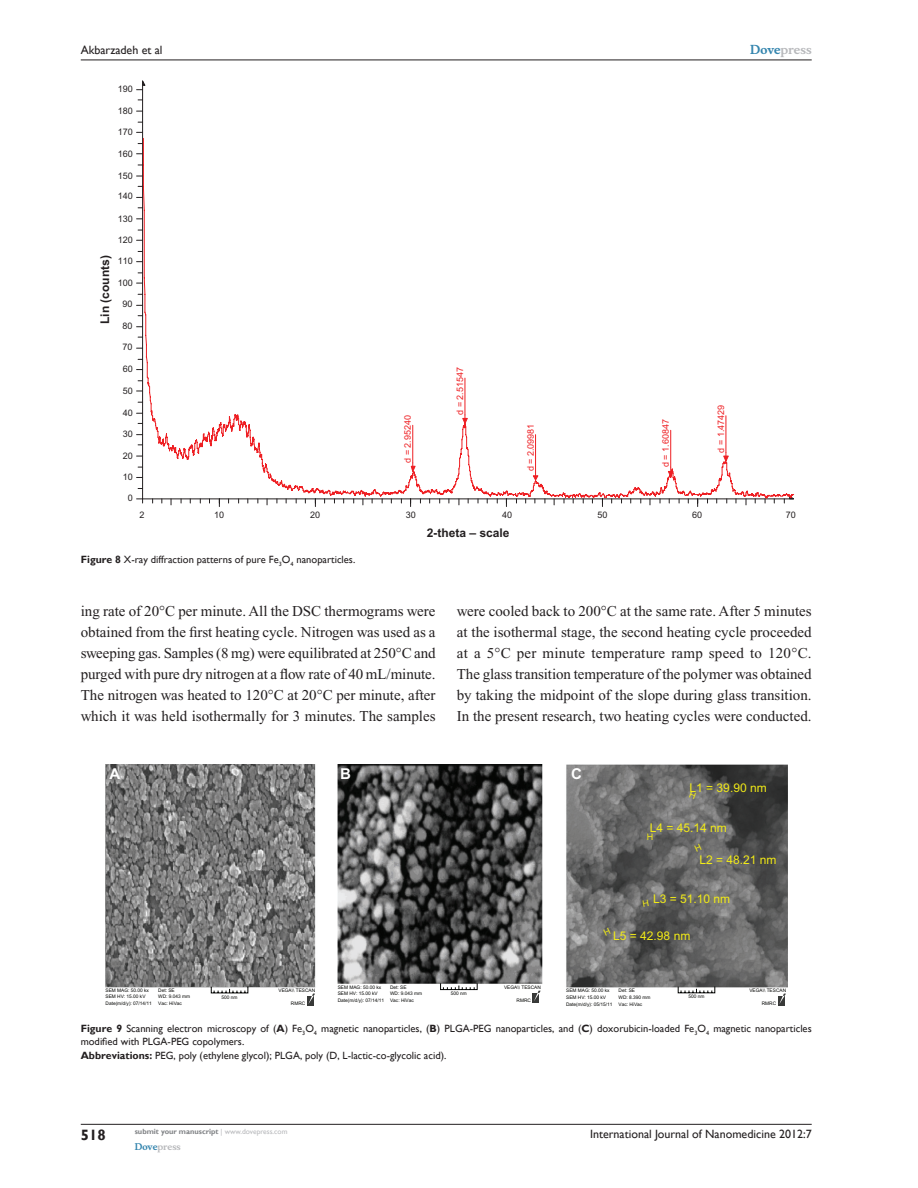
<style>
.page{position:relative;width:918px;height:1188px;background:#fff}
.page>*{position:absolute;margin:0;border:0;box-sizing:border-box;transform-origin:0 0}
.t1{font:15px/21px "Times New Roman";color:#231f20;text-align:justify}
.t2{font:700 15px "Arial";color:#fff}
.t3{font:700 15px "Gill Sans";color:#231f20}
.t4{font:12px "Gill Sans";color:#231f20}
.t5{font:12px "Arial";color:#f2eb17}
.t6{font:700 12px "Arial";color:#231f20}
.t7{font:700 12px "Musee";color:#b8b9bc}
.t8{font:10.5px/13.5px "Gill Sans";color:#231f20}
.t9{font:9px "Arial";color:#231f20}
.t10{font:9px "Arial";color:#ee1f23}
.t11{font:700 9px "Musee";color:#b8b9bc}
.t12{font:9px "Arial";color:#f2eb17}
.t13{font:700 7.5px "Gill Sans";color:#808285}
.t14{font:4.8px/6.8px "Arial";color:#040503}
.s1{color:#3485ae}
.s2{font-weight:700}
.s3{font-weight:400;color:#b8b9bc}
</style>
<div class="page">
<hr style="left:142px;top:81px;width:1px;height:418px;background:#231f20">
<svg style="left:137px;top:80px;width:9px;height:10px"></svg>
<hr style="left:143px;top:499px;width:651px;height:1px;background:#231f20">
<svg style="left:784px;top:498px;width:10px;height:5px"></svg>
<svg style="left:143px;top:138px;width:650px;height:361px"></svg>
<img style="left:105px;top:764px;width:682px;height:223px">
<div style="left:307px;top:996px;width:6px;height:10px;background:#383938"></div>
<div style="left:778px;top:996px;width:6px;height:10px;background:#383938"></div>
<svg style="left:779px;top:994px;width:7px;height:10px"></svg>
<svg style="left:211px;top:982px;width:505px;height:22px"></svg>
<hr style="left:81px;top:1124px;width:731px;height:1px;background:#231f20">
<hr style="left:81px;top:60px;width:731px;height:1px;background:#231f20">
<svg style="left:695px;top:844px;width:7px;height:8px"></svg>
<svg style="left:603px;top:928px;width:8px;height:8px"></svg>
<svg style="left:643px;top:900px;width:6px;height:7px"></svg>
<svg style="left:689px;top:792px;width:7px;height:7px"></svg>
<p class="t4" style="left:81px;top:43px;width:83px">Akbarzadeh et al</p>
<p class="t9" style="left:118px;top:84px;width:17px">190</p>
<p class="t9" style="left:118px;top:105px;width:17px">180</p>
<p class="t9" style="left:118px;top:127px;width:17px">170</p>
<p class="t9" style="left:118px;top:148px;width:17px">160</p>
<p class="t9" style="left:118px;top:170px;width:17px">150</p>
<p class="t9" style="left:118px;top:191px;width:17px">140</p>
<p class="t9" style="left:118px;top:213px;width:17px">130</p>
<p class="t9" style="left:118px;top:235px;width:17px">120</p>
<p class="t6" style="left:98px;top:324px;width:70px;rotate:-90deg">Lin (counts)</p>
<p class="t9" style="left:118px;top:256px;width:17px">110</p>
<p class="t9" style="left:118px;top:278px;width:17px">100</p>
<p class="t9" style="left:123px;top:299px;width:12px">90</p>
<p class="t9" style="left:123px;top:321px;width:12px">80</p>
<p class="t9" style="left:123px;top:342px;width:12px">70</p>
<p class="t9" style="left:123px;top:364px;width:12px">60</p>
<p class="t9" style="left:123px;top:385px;width:12px">50</p>
<p class="t9" style="left:123px;top:408px;width:12px">40</p>
<p class="t9" style="left:123px;top:429px;width:12px">30</p>
<p class="t9" style="left:123px;top:450px;width:12px">20</p>
<p class="t9" style="left:123px;top:472px;width:12px">10</p>
<p class="t9" style="left:128px;top:493px;width:7px">0</p>
<p class="t10" style="left:403px;top:463px;width:49px;rotate:-90deg">d = 2.95240</p>
<p class="t10" style="left:455px;top:415px;width:49px;rotate:-90deg">d = 2.51547</p>
<p class="t10" style="left:525px;top:471px;width:49px;rotate:-90deg">d = 2.09981</p>
<p class="t7" style="left:750px;top:43px;width:63px"><span class="s1">Dove</span>press</p>
<p class="t10" style="left:661px;top:467px;width:49px;rotate:-90deg">d = 1.60847</p>
<p class="t10" style="left:716px;top:453px;width:49px;rotate:-90deg">d = 1.47429</p>
<p class="t9" style="left:140px;top:510px;width:7px">2</p>
<p class="t9" style="left:214px;top:510px;width:12px">10</p>
<p class="t9" style="left:310px;top:510px;width:12px">20</p>
<p class="t9" style="left:406px;top:510px;width:12px">30</p>
<p class="t9" style="left:502px;top:510px;width:12px">40</p>
<p class="t9" style="left:597px;top:510px;width:12px">50</p>
<p class="t9" style="left:692px;top:510px;width:12px">60</p>
<p class="t9" style="left:786px;top:510px;width:12px">70</p>
<p class="t8" style="left:81px;top:553px;width:276px"><span class="s2">Figure 8</span> X-ray diffraction patterns of pure Fe<sub>3</sub>O<sub>4</sub> nanoparticles.</p>
<p class="t6" style="left:427px;top:526px;width:84px">2-theta – scale</p>
<p class="t1" style="left:81px;top:601px;width:356px">ing rate of 20 C per minute. All the DSC thermograms were obtained from the first heating cycle. Nitrogen was used as a sweeping gas. Samples (8 mg) were equilibrated at 250 C and purged with pure dry nitrogen at a flow rate of 40 mL/minute.<br>The nitrogen was heated to 120 C at 20 C per minute, after which it was held isothermally for 3 minutes. The samples</p>
<p class="t1" style="left:457px;top:600px;width:356px">were cooled back to 200 C at the same rate. After 5 minutes at the isothermal stage, the second heating cycle proceeded at a 5 C per minute temperature ramp speed to 120 C.<br>The glass transition temperature of the polymer was obtained by taking the midpoint of the slope during glass transition.<br>In the present research, two heating cycles were conducted.</p>
<p class="t2" style="left:109px;top:765px;width:12px">A</p>
<p class="t2" style="left:340px;top:765px;width:12px">B</p>
<p class="t2" style="left:571px;top:765px;width:12px">C</p>
<p class="t5" style="left:690px;top:780px;width:79px">L1 = 39.90 nm</p>
<p class="t5" style="left:650px;top:821px;width:79px">L4 = 45.14 nm</p>
<p class="t12" style="left:647px;top:832px;width:8px">H</p>
<p class="t5" style="left:700px;top:853px;width:79px">L2 = 48.21 nm</p>
<p class="t5" style="left:653px;top:892px;width:79px">L3 = 51.10 nm</p>
<p class="t5" style="left:613px;top:929px;width:79px">L5 = 42.98 nm</p>
<p class="t14" style="left:338px;top:984px;width:48px">SEM MAG: 50.00 kx<br>SEM HV: 15.00 kV<br>Date(m/d/y): 07/14/11</p>
<p class="t14" style="left:390px;top:984px;width:34px">Det: SE<br>WD: 9.043 mm</p>
<p class="t14" style="left:504px;top:984px;width:38px">VEGA\\ TESCAN</p>
<p class="t14" style="left:106px;top:987px;width:48px">SEM MAG: 50.00 kx<br>SEM HV: 15.00 kV<br>Date(m/d/y): 07/14/11</p>
<p class="t14" style="left:158px;top:987px;width:34px">Det: SE<br>WD: 9.043 mm</p>
<p class="t14" style="left:222px;top:994px;width:18px">500 nm</p>
<p class="t14" style="left:279px;top:987px;width:38px">VEGA\\ TESCAN</p>
<p class="t14" style="left:390px;top:997px;width:25px">Vac: HiVac</p>
<p class="t14" style="left:517px;top:997px;width:16px">RMRC</p>
<p class="t14" style="left:566px;top:987px;width:48px">SEM MAG: 50.00 kx<br>SEM HV: 15.00 kV<br>Date(m/d/y): 05/15/11</p>
<p class="t14" style="left:619px;top:987px;width:34px">Det: SE<br>WD: 8.390 mm</p>
<p class="t14" style="left:749px;top:987px;width:38px">VEGA\\ TESCAN</p>
<p class="t14" style="left:451px;top:990px;width:18px">500 nm</p>
<p class="t14" style="left:688px;top:993px;width:18px">500 nm</p>
<p class="t8" style="left:81px;top:1021px;width:732px"><span class="s2">Figure 9</span> Scanning electron microscopy of (<span class="s2">A</span>) Fe<sub>3</sub>O<sub>4</sub> magnetic nanoparticles, (<span class="s2">B</span>) PLGA-PEG nanoparticles, and (<span class="s2">C</span>) doxorubicin-loaded Fe<sub>3</sub>O<sub>4</sub> magnetic nanoparticles modified with PLGA-PEG copolymers.<br><span class="s2">Abbreviations:</span> PEG, poly (ethylene glycol); PLGA, poly (D, L-lactic-co-glycolic acid).</p>
<p class="t14" style="left:158px;top:1000px;width:25px">Vac: HiVac</p>
<p class="t14" style="left:291px;top:1000px;width:16px">RMRC</p>
<p class="t14" style="left:619px;top:1001px;width:25px">Vac: HiVac</p>
<p class="t14" style="left:762px;top:1000px;width:16px">RMRC</p>
<p class="t3" style="left:81px;top:1126px;width:26px">518</p>
<p class="t13" style="left:135px;top:1127px;width:154px">submit your manuscript <span class="s3">| www.dovepress.com</span></p>
<p class="t11" style="left:135px;top:1141px;width:48px"><span class="s1">Dove</span>press</p>
<p class="t4" style="left:590px;top:1127px;width:223px">International Journal of Nanomedicine 2012:7</p>
</div>
